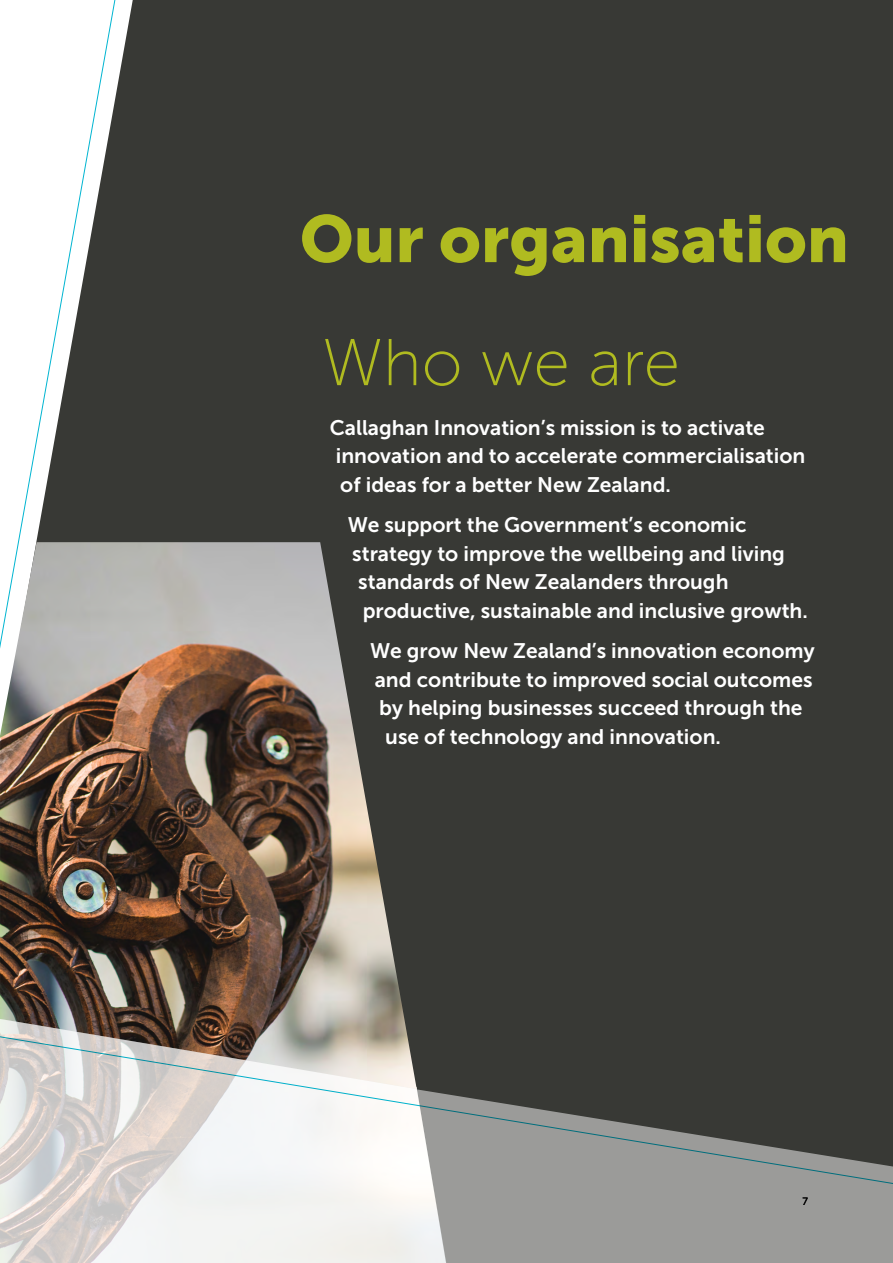
<style>
.page{position:relative;width:893px;height:1263px;background:#383935}
.page>*{position:absolute;margin:0;border:0;box-sizing:border-box;transform-origin:0 0}
.t1{font:66px "Museo Sans 900";color:#b0bb20}
.t2{font:66px "Museo Sans 100";color:#b0bb20}
.t3{font:21px/28.5px "Museo Sans 700";color:#fff}
.t4{font:10.5px "Museo Sans 300";color:#000}
</style>
<div class="page">
<svg style="left:118px;top:0;width:15px;height:83px"></svg>
<div style="left:449px;top:1186px;width:444px;height:77px;background:#9b9b99"></div>
<img style="left:118px;top:542px;width:237px;height:194px">
<img style="left:118px;top:736px;width:328px;height:527px">
<svg style="left:118px;top:1018px;width:775px;height:168px"></svg>
<img style="left:0;top:0;width:118px;height:1263px">
<h1 class="t1" style="left:300px;top:202px;width:551px">Our organisation</h1>
<h1 class="t2" style="left:322px;top:327px;width:359px">Who we are</h1>
<p class="t3" style="left:330px;top:413px;width:477px">Callaghan Innovation’s mission is to activate innovation and to accelerate commercialisation of ideas for a better New Zealand.</p>
<p class="t3" style="left:348px;top:511px;width:400px">We support the Government’s economic</p>
<p class="t3" style="left:352px;top:539px;width:434px">strategy to improve the wellbeing and living</p>
<p class="t3" style="left:358px;top:568px;width:372px">standards of New Zealanders through</p>
<p class="t3" style="left:363px;top:596px;width:447px">productive, sustainable and inclusive growth.</p>
<p class="t3" style="left:370px;top:637px;width:446px">We grow New Zealand’s innovation economy</p>
<p class="t3" style="left:375px;top:665px;width:439px">and contribute to improved social outcomes</p>
<p class="t3" style="left:379px;top:694px;width:425px">by helping businesses succeed through the</p>
<p class="t3" style="left:385px;top:722px;width:337px">use of technology and innovation.</p>
<p class="t4" style="left:802px;top:1196px;width:7px">7</p>
</div>
